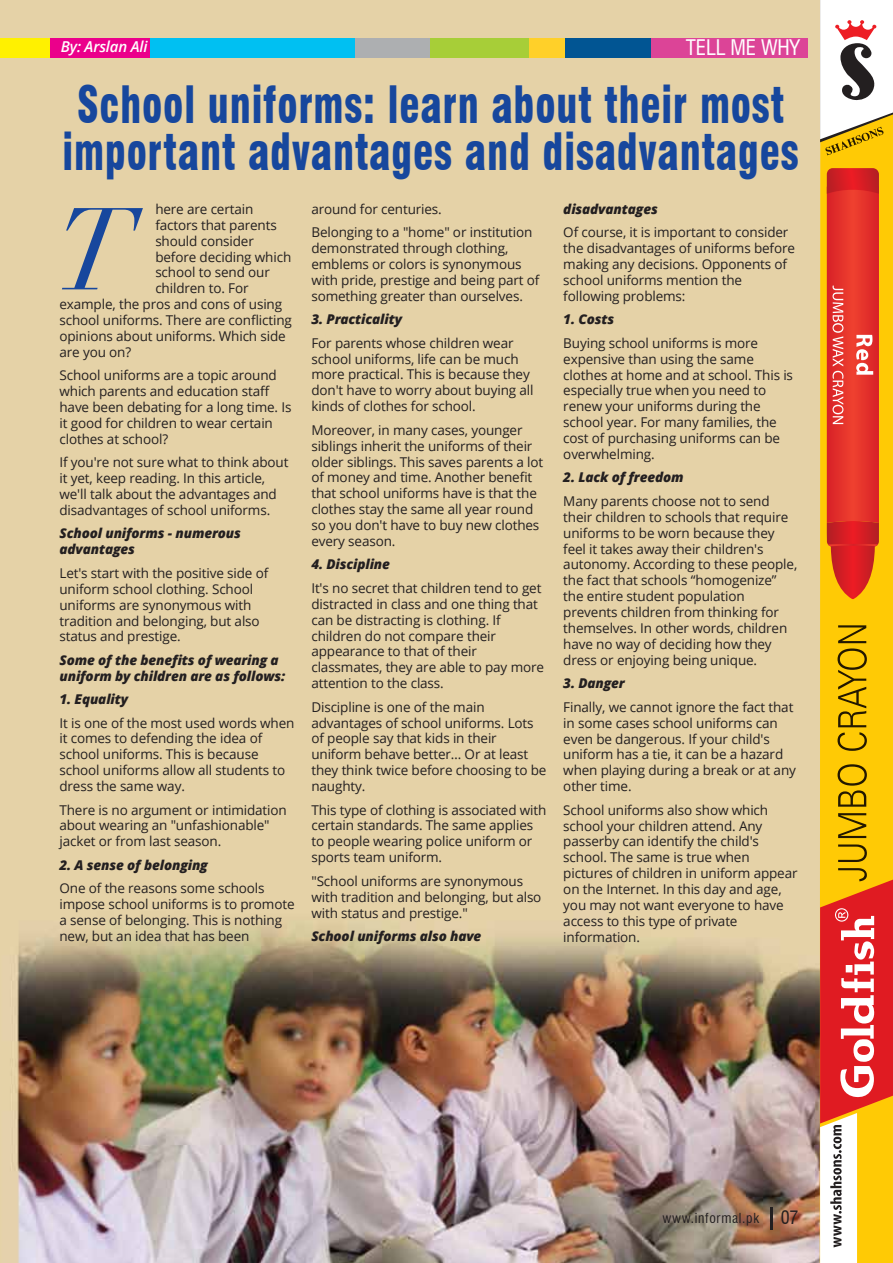
<style>
.page{position:relative;width:893px;height:1263px;background:#fff}
.page>*{position:absolute;margin:0;border:0;box-sizing:border-box;transform-origin:0 0}
.t1{font:italic 114.15px "Didot LT Std";color:#17479d}
.t2{font:900 condensed 50.25px/47px "Swiss 721 BT";letter-spacing:.02em;color:#17479d;scale:.81 1}
.t3{font:condensed 21px "Swiss 721 BT";letter-spacing:-.01em;color:#fff}
.t4{font:italic 600 15px "Open Sans";letter-spacing:-.01em;color:#fff}
.t5{font:13.5px/15.9px "Open Sans";letter-spacing:-.01em;color:#231f20}
.t6{font:italic 800 13.5px/15.9px "Open Sans";letter-spacing:-.01em;color:#231f20}
.t7{font:condensed 13.5px "Swiss 721 BT";letter-spacing:.05em;color:#231f20}
.s1{font-size:18px}
</style>
<div class="page">
<img style="left:0;top:0;width:820px;height:1263px">
<div style="left:46px;top:38px;width:105px;height:20px;background:#eb008b"></div>
<div style="left:0;top:38px;width:49px;height:20px;background:#fff100"></div>
<div style="left:528px;top:38px;width:65px;height:20px;background:#ffd029"></div>
<div style="left:430px;top:38px;width:98px;height:20px;background:#a7ce38"></div>
<div style="left:355px;top:38px;width:75px;height:20px;background:#adafb1"></div>
<div style="left:151px;top:38px;width:204px;height:20px;background:#00c0f2"></div>
<div style="left:565px;top:38px;width:127px;height:20px;background:#015593"></div>
<div style="left:651px;top:38px;width:156px;height:20px;background:#dc4497"></div>
<div style="left:820px;top:155px;width:73px;height:713px;background:#ffca05"></div>
<svg style="left:820px;top:0;width:73px;height:155px"></svg>
<svg style="left:820px;top:868px;width:73px;height:395px"></svg>
<svg style="left:838px;top:844px;width:29px;height:18px"></svg>
<svg style="left:838px;top:813px;width:28px;height:25px"></svg>
<svg style="left:837px;top:764px;width:30px;height:43px"></svg>
<svg style="left:837px;top:625px;width:30px;height:126px;background:#ca9f03"></svg>
<svg style="left:827px;top:168px;width:52px;height:431px;background:#e23b2f"></svg>
<hr style="left:771px;top:1207px;width:2px;height:23px;background:#231f20">
<p class="t4" style="left:61px;top:36px;width:88px">By: Arslan Ali</p>
<h3 class="t3" style="left:686px;top:35px;width:116px">TELL ME WHY</h3>
<h2 class="t2" style="left:63px;top:82px;width:911px">School uniforms: learn about their most important advantages and disadvantages</h2>
<h1 class="t1" style="left:55px;top:182px;width:80px">T</h1>
<p class="t6" style="left:563px;top:200px;width:96px">disadvantages</p>
<p class="t5" style="left:563px;top:224px;width:233px">Of course, it is important to consider the disadvantages of uniforms before making any decisions. Opponents of school uniforms mention the following problems:</p>
<p class="t6" style="left:563px;top:311px;width:52px">1. Costs</p>
<p class="t5" style="left:563px;top:334px;width:231px">Buying school uniforms is more expensive than using the same clothes at home and at school. This is especially true when you need to renew your uniforms during the school year. For many families, the cost of purchasing uniforms can be overwhelming.</p>
<p class="t6" style="left:563px;top:469px;width:122px">2. Lack of freedom</p>
<p class="t5" style="left:563px;top:493px;width:235px">Many parents choose not to send their children to schools that require uniforms to be worn because they feel it takes away their children's autonomy. According to these people, the fact that schools “homogenize” the entire student population prevents children from thinking for themselves. In other words, children have no way of deciding how they dress or enjoying being unique.</p>
<p class="t6" style="left:563px;top:675px;width:63px">3. Danger</p>
<p class="t5" style="left:563px;top:698px;width:234px">Finally, we cannot ignore the fact that in some cases school uniforms can even be dangerous. If your child's uniform has a tie, it can be a hazard when playing during a break or at any other time.</p>
<p class="t5" style="left:563px;top:801px;width:236px">School uniforms also show which school your children attend. Any passerby can identify the child's school. The same is true when pictures of children in uniform appear on the Internet. In this day and age, you may not want everyone to have access to this type of private information.</p>
<p class="t5" style="left:311px;top:197px;width:222px;line-height:23.4px">around for centuries.<br>Belonging to a "home" or institution</p>
<p class="t5" style="left:311px;top:240px;width:230px">demonstrated through clothing, emblems or colors is synonymous with pride, prestige and being part of something greater than ourselves.</p>
<p class="t6" style="left:311px;top:311px;width:92px">3. Practicality</p>
<p class="t5" style="left:311px;top:334px;width:224px">For parents whose children wear school uniforms, life can be much more practical. This is because they don't have to worry about buying all kinds of clothes for school.</p>
<p class="t5" style="left:311px;top:421px;width:233px">Moreover, in many cases, younger siblings inherit the uniforms of their older siblings. This saves parents a lot of money and time. Another benefit that school uniforms have is that the clothes stay the same all year round so you don't have to buy new clothes every season.</p>
<p class="t6" style="left:311px;top:556px;width:80px">4. Discipline</p>
<p class="t5" style="left:311px;top:580px;width:234px">It's no secret that children tend to get distracted in class and one thing that can be distracting is clothing. If children do not compare their appearance to that of their classmates, they are able to pay more attention to the class.</p>
<p class="t5" style="left:311px;top:698px;width:237px">Discipline is one of the main advantages of school uniforms. Lots of people say that kids in their uniform behave better… Or at least they think twice before choosing to be naughty.</p>
<p class="t5" style="left:311px;top:801px;width:237px">This type of clothing is associated with certain standards. The same applies to people wearing police uniform or sports team uniform.</p>
<p class="t5" style="left:311px;top:872px;width:232px">"School uniforms are synonymous with tradition and belonging, but also with status and prestige."</p>
<p class="t6" style="left:311px;top:927px;width:172px">School uniforms also have</p>
<p class="t5" style="left:155px;top:201px;width:100px">here are certain</p>
<p class="t5" style="left:155px;top:216px;width:123px">factors that parents</p>
<p class="t5" style="left:155px;top:232px;width:100px">should consider</p>
<p class="t5" style="left:155px;top:248px;width:137px">before deciding which</p>
<p class="t5" style="left:155px;top:264px;width:116px">school to send our</p>
<p class="t5" style="left:155px;top:280px;width:95px">children to. For</p>
<p class="t5" style="left:59px;top:296px;width:224px">example, the pros and cons of using</p>
<p class="t5" style="left:59px;top:312px;width:234px">school uniforms. There are conflicting</p>
<p class="t5" style="left:59px;top:328px;width:228px">opinions about uniforms. Which side</p>
<p class="t5" style="left:59px;top:344px;width:73px">are you on?</p>
<p class="t5" style="left:59px;top:367px;width:234px">School uniforms are a topic around which parents and education staff have been debating for a long time. Is it good for children to wear certain clothes at school?</p>
<p class="t5" style="left:59px;top:454px;width:231px">If you're not sure what to think about it yet, keep reading. In this article, we'll talk about the advantages and disadvantages of school uniforms.</p>
<p class="t6" style="left:59px;top:525px;width:183px">School uniforms - numerous advantages</p>
<p class="t5" style="left:59px;top:565px;width:210px">Let's start with the positive side of uniform school clothing. School uniforms are synonymous with tradition and belonging, but also status and prestige.</p>
<p class="t6" style="left:59px;top:651px;width:227px">Some of the benefits of wearing a uniform by children are as follows:</p>
<p class="t6" style="left:59px;top:691px;width:70px">1. Equality</p>
<p class="t5" style="left:59px;top:714px;width:237px">It is one of the most used words when it comes to defending the idea of school uniforms. This is because school uniforms allow all students to dress the same way.</p>
<p class="t5" style="left:59px;top:801px;width:229px">There is no argument or intimidation about wearing an "unfashionable" jacket or from last season.</p>
<p class="t6" style="left:59px;top:856px;width:150px">2. A sense of belonging</p>
<p class="t5" style="left:59px;top:880px;width:237px">One of the reasons some schools impose school uniforms is to promote a sense of belonging. This is nothing new, but an idea that has been</p>
<p class="t7" style="left:663px;top:1210px;width:137px">www.informal.pk <span class="s1">07</span></p>
</div>
